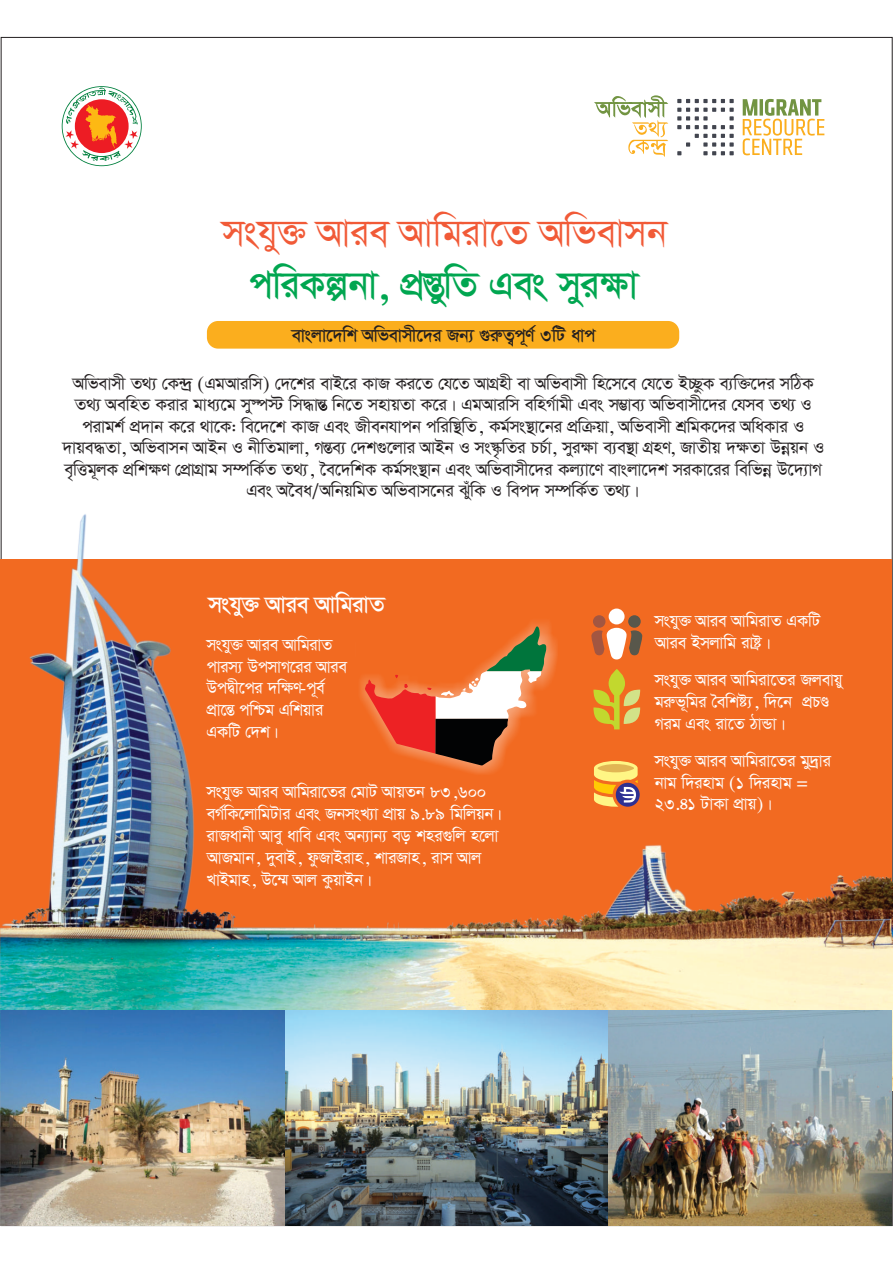
<style>
.page{position:relative;width:893px;height:1263px;background:#fff}
.page>*{position:absolute;margin:0;border:0;box-sizing:border-box;transform-origin:0 0}
.t1{font:45px "Sutonny MJ";color:#f15a37}
.t2{font:700 45px "Sutonny MJ";color:#00a650}
.t3{font:700 27px "Sutonny MJ";color:#fff}
.t4{font:700 21px "Sutonny MJ";color:#231f20}
.t5{font:20.25px/21.5px "Sutonny MJ";color:#231f20;text-align:center}
.t6{font:19.5px/21.8px "Sutonny MJ";letter-spacing:-.005em;color:#fff}
</style>
<div class="page">
<img style="left:1px;top:514px;width:891px;height:497px">
<img style="left:1px;top:1011px;width:891px;height:214px">
<svg style="left:591px;top:608px;width:51px;height:51px"></svg>
<svg style="left:593px;top:669px;width:47px;height:60px;background:#dd9e33"></svg>
<div style="left:356px;top:617px;width:202px;height:160px;background:#fff;opacity:.49"></div>
<svg style="left:365px;top:626px;width:182px;height:140px;background:#ce6e41"></svg>
<svg style="left:616px;top:783px;width:24px;height:24px"></svg>
<svg style="left:594px;top:761px;width:44px;height:46px;background:#d8ae66"></svg>
<svg style="left:62px;top:86px;width:80px;height:80px"></svg>
<svg style="left:594px;top:95px;width:74px;height:62px"></svg>
<svg style="left:743px;top:99px;width:81px;height:56px"></svg>
<svg style="left:677px;top:99px;width:57px;height:56px"></svg>
<div style="left:207px;top:321px;width:472px;height:28px;background:#fbae1e;border-radius:11px"></div>
<h1 class="t1" style="left:223px;top:214px;width:445px">MSHY³ AVIE AVWGIV‡Z AWFEVMB</h1>
<h1 class="t2" style="left:249px;top:266px;width:390px">CWIKÍBV, CÖ¯ÍYWZ GES MYIŸV</h1>
<p class="t4" style="left:292px;top:326px;width:305px">EVSJV‡`WK AWFEVMX‡`I RB¨ ¸IÆZ¡C~Y©3WU AVC</p>
<p class="t5" style="left:62px;top:374px;width:763px">AWFEVMX Z_¨ †K›`ª(GGAVIWM) †`‡KI EVB‡I KVR KI‡Z †H‡Z AVMÖNX EV AWFEVMX WN‡M‡E †H‡Z B”QZK E¨W³‡`I MWVK Z_¨ AEWNZ KIVI GVA¨‡G MY¯Ú÷ WM×VŠÍWB‡Z MNVQZV K‡I| GGAVIWM EWNM©VGX GES M¤¢VE¨ AWFEVMX‡`I †HME Z_¨ I CIVGK©CÖ`VB K‡I _V‡K: WE‡`‡K KVR GES RXEBHVCB CWIW¯’WZ, KG©MS¯’V‡BI CÖWΜQV, AWFEVMX KÖWGK‡`I AWAKVI I `VQE×ZV, AWFEVMB AVBB I BXWZGVJV, MŠÍE¨ †`K¸‡JVI AVBB I MS¯‹…WZI PP©V, MYI¶V E¨E¯’V MÖNY, RVZXQ `¶ZV DBŒQB I E„WËG~JK CÖWK¶Y †CÖVMÖVG M¤ÚWK©Z Z_¨, ‰E‡`WKK KG©MS¯’VB GES AWFEVMX‡`I KJ¨V‡Y EVSJV‡`K MIKV‡II WEWFBŒD‡`¨VM GES A‰EA/AWBQWGZ AWFEVM‡BI SUYWK I WEC` M¤ÚWK©Z Z_¨|</p>
<h2 class="t3" style="left:209px;top:593px;width:177px">MSHY³ AVIE AVWGIVZ</h2>
<p class="t6" style="left:207px;top:635px;width:141px">MSH³Y AVIE AVWGIVZ<br>CVIM¨ DCMVM‡II AVIE<br>DCØX‡CI `WŸY-CE~©<br>CVÖ‡ŠÍCWÐG GWKQVI<br>GKWU †`K|</p>
<p class="t6" style="left:207px;top:782px;width:297px">MSH³Y AVIE AVWGIV‡ZI †GVU AVQZB 83,600<br>EMW©K‡JVWGUVI GES RBMSL¨V CVÖQ 9.89 WGWJQB| IVRAVBX AVEYAVWE GES AB¨VB¨ EO KNI¸WJ N‡JV AVRGVB, `EYVB, DRZ VBIVN, KVIRVN, IVM AVJ LVBGVN, D‡¤§ AVJ KQZVBB|</p>
<p class="t6" style="left:655px;top:611px;width:167px">MSHY³ AVIE AVWGIVZ GKWU<br>AVIE BMJVWG IVÓ«|</p>
<p class="t6" style="left:655px;top:670px;width:195px">MSHY³ AVIE AVWGIV‡ZI RJEVQY<br>GIÆF~WGI ˆEWKÓ¨, W`‡B CÖPÐ<br>MIG GES IV‡Z VVÛV|</p>
<p class="t6" style="left:655px;top:751px;width:177px">MSHY³ AVIE AVWGIV‡ZI GY`ªVI<br>BVG W`INVG (1 W`INVG =<br>23.41 UVKV CÖVQ)|</p>
</div>
